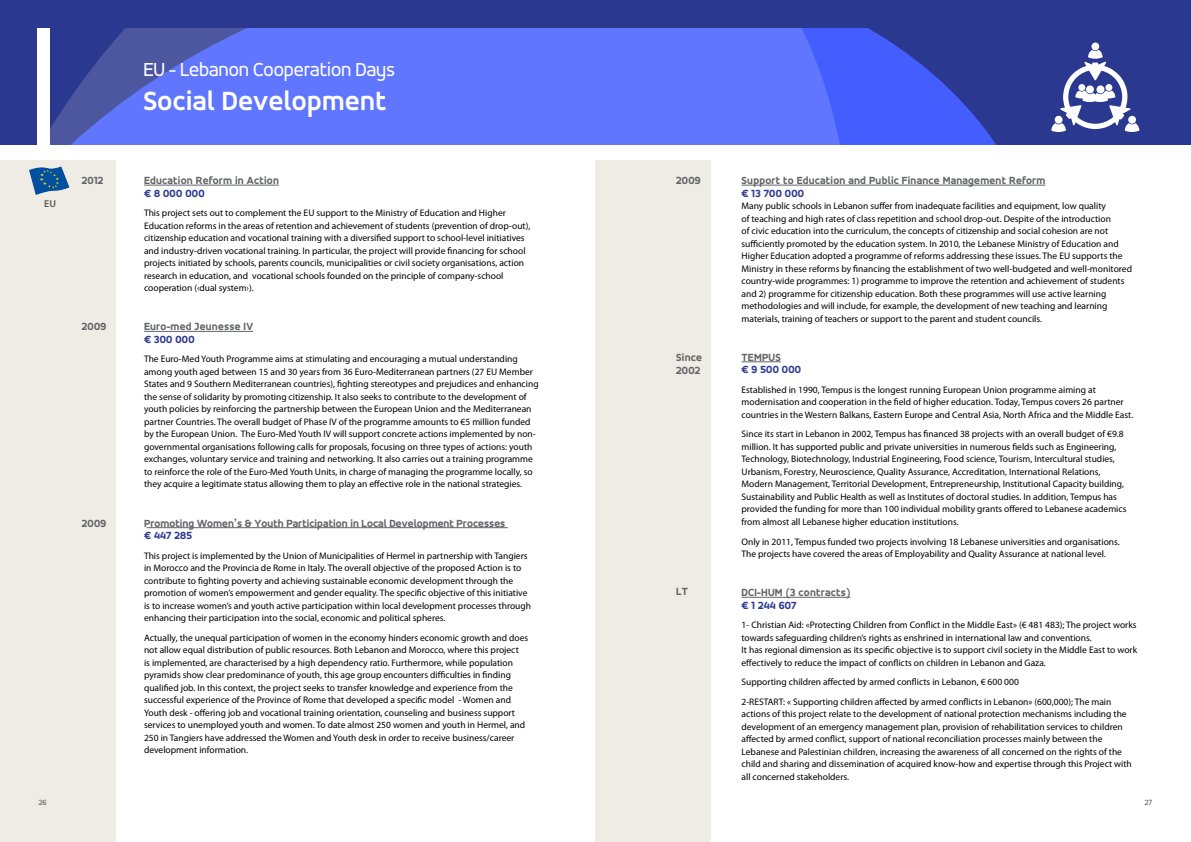
<style>
.page{position:relative;width:1191px;height:842px;background:#fff}
.page>*{position:absolute;margin:0;border:0;box-sizing:border-box;transform-origin:0 0}
.t1{font:700 28px "Accord Alt";letter-spacing:.02em;color:#fff}
.t2{font:20px "Accord Alt";color:#fff}
.t3{font:800 11px/13.2px "Accord Alt";letter-spacing:.025em;color:#636466}
.t4{font:800 11px "Accord Alt";letter-spacing:.025em;color:#2b388f}
.t5{font:600 10px "Myriad Pro";color:#58595b}
.t6{font:9.5px/12.5px "Myriad Pro";color:#000}
.t7{font:8px "Accord Alt";color:#58595b}
</style>
<div class="page">
<div style="left:0;top:27px;width:1191px;height:118px;background:#2b388f"></div>
<svg style="left:37px;top:28px;width:875px;height:117px;background:#5e72f3"></svg>
<div style="left:0;top:0;width:1191px;height:28px;background:#2b388f"></div>
<div style="left:1091px;top:43px;width:8px;height:7px;background:#fff;border-radius:50%"></div>
<svg style="left:1051px;top:50px;width:88px;height:82px"></svg>
<div style="left:0;top:150px;width:116px;height:692px;background:#efebe5"></div>
<div style="left:595px;top:150px;width:116px;height:692px;background:#efebe5"></div>
<div style="left:0;top:145px;width:1191px;height:14px;background:#fff"></div>
<hr style="left:741px;top:185px;width:304px;height:1px;background:#636466">
<hr style="left:741px;top:361px;width:40px;height:1px;background:#636466">
<hr style="left:741px;top:597px;width:109px;height:1px;background:#636466">
<hr style="left:144px;top:185px;width:135px;height:1px;background:#636466">
<hr style="left:144px;top:331px;width:109px;height:1px;background:#636466">
<hr style="left:146px;top:527px;width:362px;height:1px;background:#636466">
<svg style="left:29px;top:166px;width:41px;height:29px"></svg>
<p class="t5" style="left:44px;top:198px;width:13px">EU</p>
<p class="t3" style="left:82px;top:174px;width:23px">2012</p>
<p class="t3" style="left:82px;top:320px;width:26px">2009</p>
<p class="t3" style="left:82px;top:517px;width:26px">2009</p>
<h2 class="t2" style="left:143px;top:58px;width:253px">EU - Lebanon Cooperation Days</h2>
<h1 class="t1" style="left:143px;top:85px;width:244px">Social Development</h1>
<p class="t3" style="left:144px;top:174px;width:136px">Education Reform in Action</p>
<p class="t4" style="left:144px;top:187px;width:62px">€ 8 000 000</p>
<p class="t6" style="left:144px;top:207px;width:388px">This project sets out to complement the EU support to the Ministry of Education and Higher Education reforms in the areas of retention and achievement of students (prevention of drop-out), citizenship education and vocational training with a diversified support to school-level initiatives and industry-driven vocational training. In particular, the project will provide financing for school projects initiated by schools, parents councils, municipalities or civil society organisations, action research in education, and vocational schools founded on the principle of company-school cooperation (‹dual system›).</p>
<p class="t3" style="left:144px;top:320px;width:110px">Euro-med Jeunesse IV</p>
<p class="t4" style="left:144px;top:333px;width:52px">€ 300 000</p>
<p class="t6" style="left:144px;top:353px;width:396px">The Euro-Med Youth Programme aims at stimulating and encouraging a mutual understanding among youth aged between 15 and 30 years from 36 Euro-Mediterranean partners (27 EU Member States and 9 Southern Mediterranean countries), fighting stereotypes and prejudices and enhancing the sense of solidarity by promoting citizenship. It also seeks to contribute to the development of youth policies by reinforcing the partnership between the European Union and the Mediterranean partner Countries. The overall budget of Phase IV of the programme amounts to €5 million funded by the European Union. The Euro-Med Youth IV will support concrete actions implemented by non&shy;governmental organisations following calls for proposals, focusing on three types of actions: youth exchanges, voluntary service and training and networking. It also carries out a training programme to reinforce the role of the Euro-Med Youth Units, in charge of managing the programme locally, so they acquire a legitimate status allowing them to play an effective role in the national strategies.</p>
<p class="t3" style="left:144px;top:516px;width:363px">Promoting Women’s &amp; Youth Participation in Local Development Processes</p>
<p class="t4" style="left:144px;top:529px;width:49px">€ 447 285</p>
<p class="t6" style="left:144px;top:549px;width:388px">This project is implemented by the Union of Municipalities of Hermel in partnership with Tangiers in Morocco and the Provincia de Rome in Italy. The overall objective of the proposed Action is to contribute to fighting poverty and achieving sustainable economic development through the promotion of women’s empowerment and gender equality. The specific objective of this initiative is to increase women’s and youth active participation within local development processes through enhancing their participation into the social, economic and political spheres.</p>
<p class="t6" style="left:144px;top:631px;width:386px">Actually, the unequal participation of women in the economy hinders economic growth and does not allow equal distribution of public resources. Both Lebanon and Morocco, where this project<br>is implemented, are characterised by a high dependency ratio. Furthermore, while population pyramids show clear predominance of youth, this age group encounters difficulties in finding qualified job. In this context, the project seeks to transfer knowledge and experience from the successful experience of the Province of Rome that developed a specific model - Women and Youth desk - offering job and vocational training orientation, counseling and business support services to unemployed youth and women. To date almost 250 women and youth in Hermel, and 250 in Tangiers have addressed the Women and Youth desk in order to receive business/career development information.</p>
<p class="t3" style="left:676px;top:174px;width:26px">2009</p>
<p class="t3" style="left:676px;top:350px;width:27px">Since<br>2002</p>
<p class="t3" style="left:676px;top:585px;width:13px">LT</p>
<p class="t3" style="left:741px;top:174px;width:305px">Support to Education and Public Finance Management Reform</p>
<p class="t4" style="left:741px;top:187px;width:64px">€ 13 700 000</p>
<p class="t6" style="left:741px;top:200px;width:392px">Many public schools in Lebanon suffer from inadequate facilities and equipment, low quality<br>of teaching and high rates of class repetition and school drop-out. Despite of the introduction<br>of civic education into the curriculum, the concepts of citizenship and social cohesion are not sufficiently promoted by the education system. In 2010, the Lebanese Ministry of Education and Higher Education adopted a programme of reforms addressing these issues. The EU supports the Ministry in these reforms by financing the establishment of two well-budgeted and well-monitored country-wide programmes: 1) programme to improve the retention and achievement of students and 2) programme for citizenship education. Both these programmes will use active learning methodologies and will include, for example, the development of new teaching and learning materials, training of teachers or support to the parent and student councils.</p>
<p class="t3" style="left:741px;top:350px;width:41px">TEMPUS</p>
<p class="t4" style="left:741px;top:363px;width:61px">€ 9 500 000</p>
<p class="t6" style="left:741px;top:384px;width:393px">Established in 1990, Tempus is the longest running European Union programme aiming at modernisation and cooperation in the field of higher education. Today, Tempus covers 26 partner countries in the Western Balkans, Eastern Europe and Central Asia, North Africa and the Middle East.</p>
<p class="t6" style="left:741px;top:428px;width:386px">Since its start in Lebanon in 2002, Tempus has financed 38 projects with an overall budget of €9.8 million. It has supported public and private universities in numerous fields such as Engineering, Technology, Biotechnology, Industrial Engineering, Food science, Tourism, Intercultural studies, Urbanism, Forestry, Neuroscience, Quality Assurance, Accreditation, International Relations, Modern Management, Territorial Development, Entrepreneurship, Institutional Capacity building, Sustainability and Public Health as well as Institutes of doctoral studies. In addition, Tempus has provided the funding for more than 100 individual mobility grants offered to Lebanese academics from almost all Lebanese higher education institutions.</p>
<p class="t6" style="left:741px;top:535px;width:380px">Only in 2011, Tempus funded two projects involving 18 Lebanese universities and organisations.<br>The projects have covered the areas of Employability and Quality Assurance at national level.</p>
<p class="t3" style="left:741px;top:586px;width:110px">DCI-HUM (3 contracts)</p>
<p class="t4" style="left:741px;top:599px;width:56px">€ 1 244 607</p>
<p class="t6" style="left:741px;top:619px;width:397px">1- Christian Aid: «Protecting Children from Conflict in the Middle East» (€ 481 483); The project works towards safeguarding children’s rights as enshrined in international law and conventions.<br>It has regional dimension as its specific objective is to support civil society in the Middle East to work effectively to reduce the impact of conflicts on children in Lebanon and Gaza.</p>
<p class="t6" style="left:741px;top:672px;width:371px;line-height:19.6px">Supporting children affected by armed conflicts in Lebanon, € 600 000<br>2-RESTART: « Supporting children affected by armed conflicts in Lebanon» (600,000); The main</p>
<p class="t6" style="left:741px;top:708px;width:392px">actions of this project relate to the development of national protection mechanisms including the development of an emergency management plan, provision of rehabilitation services to children affected by armed conflict, support of national reconciliation processes mainly between the Lebanese and Palestinian children, increasing the awareness of all concerned on the rights of the child and sharing and dissemination of acquired know-how and expertise through this Project with all concerned stakeholders.</p>
<p class="t7" style="left:39px;top:798px;width:9px">26</p>
<p class="t7" style="left:1144px;top:798px;width:9px">27</p>
</div>
